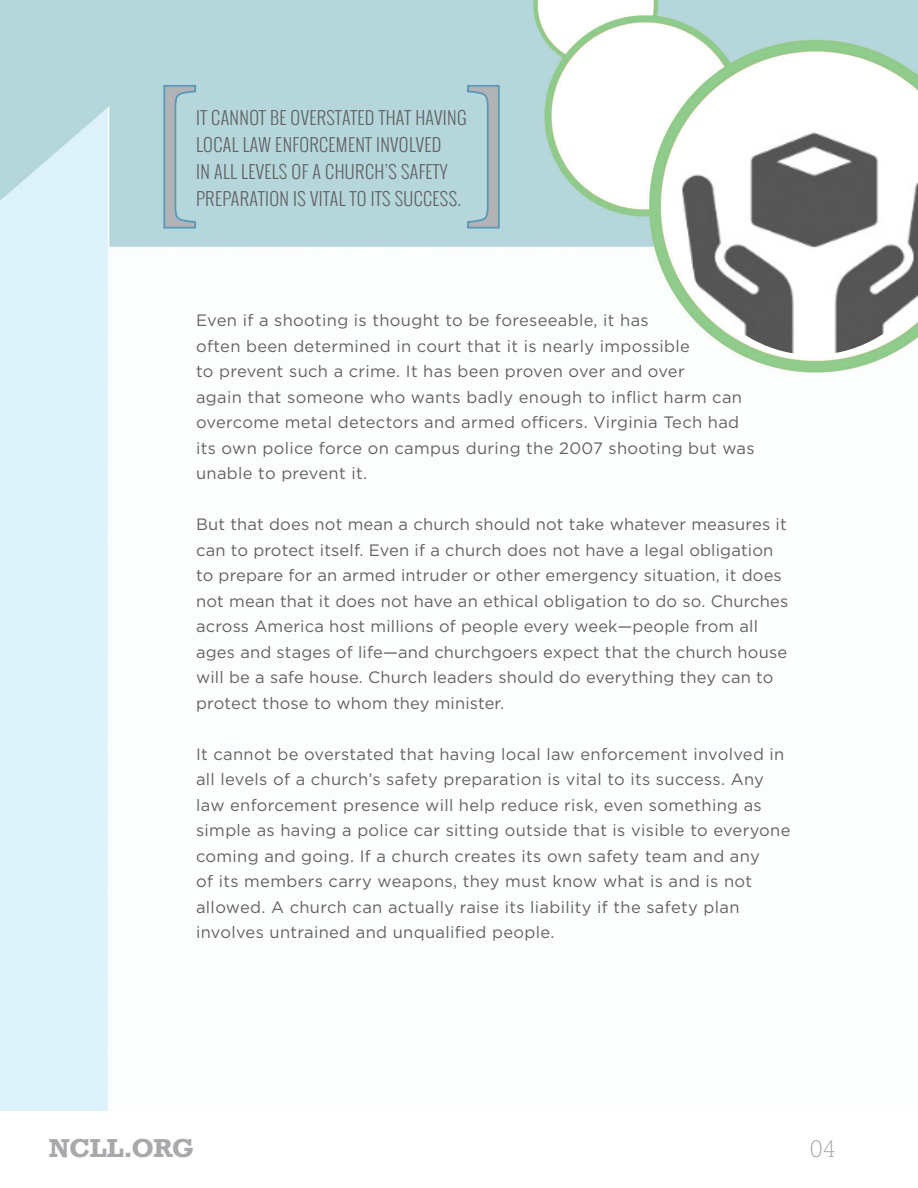
<style>
.page{position:relative;width:918px;height:1188px;background:#fff}
.page>*{position:absolute;margin:0;border:0;box-sizing:border-box;transform-origin:0 0}
.t1{font:700 24.45px "Rockwell";letter-spacing:-.025em;color:#a8a9ad}
.t2{font:300 24.45px "Rockwell";color:#a8a9ad}
.t3{font:300 18px/27px "Oswald";letter-spacing:.02em;color:#636366}
.t4{font:16.5px/25.5px "Gotham";letter-spacing:.02em;color:#636366}
</style>
<div class="page">
<img style="left:0;top:0;width:918px;height:1110px">
<svg style="left:163px;top:84px;width:34px;height:145px;background:#a7c3ca"></svg>
<svg style="left:466px;top:84px;width:35px;height:145px;background:#a7c3cb"></svg>
<img style="left:675px;top:122px;width:243px;height:233px">
<p class="t3" style="left:196px;top:104px;width:272px">IT CANNOT BE OVERSTATED THAT HAVING LOCAL LAW ENFORCEMENT INVOLVED<br>IN ALL LEVELS OF A CHURCH’S SAFETY PREPARATION IS VITAL TO ITS SUCCESS.</p>
<p class="t4" style="left:196px;top:307px;width:548px">Even if a shooting is thought to be foreseeable, it has<br>often been determined in court that it is nearly impossible<br>to prevent such a crime. It has been proven over and over<br>again that someone who wants badly enough to inflict harm can overcome metal detectors and armed officers. Virginia Tech had</p>
<p class="t4" style="left:196px;top:435px;width:560px">its own police force on campus during the 2007 shooting but was unable to prevent it.</p>
<p class="t4" style="left:196px;top:511px;width:594px">But that does not mean a church should not take whatever measures it can to protect itself. Even if a church does not have a legal obligation to prepare for an armed intruder or other emergency situation, it does not mean that it does not have an ethical obligation to do so. Churches across America host millions of people every week—people from all ages and stages of life—and churchgoers expect that the church house will be a safe house. Church leaders should do everything they can to protect those to whom they minister.</p>
<p class="t4" style="left:196px;top:741px;width:596px">It cannot be overstated that having local law enforcement involved in all levels of a church’s safety preparation is vital to its success. Any law enforcement presence will help reduce risk, even something as simple as having a police car sitting outside that is visible to everyone coming and going. If a church creates its own safety team and any<br>of its members carry weapons, they must know what is and is not allowed. A church can actually raise its liability if the safety plan involves untrained and unqualified people.</p>
<p class="t1" style="left:49px;top:1133px;width:147px">NCLL.ORG</p>
<p class="t2" style="left:810px;top:1135px;width:27px">04</p>
</div>
